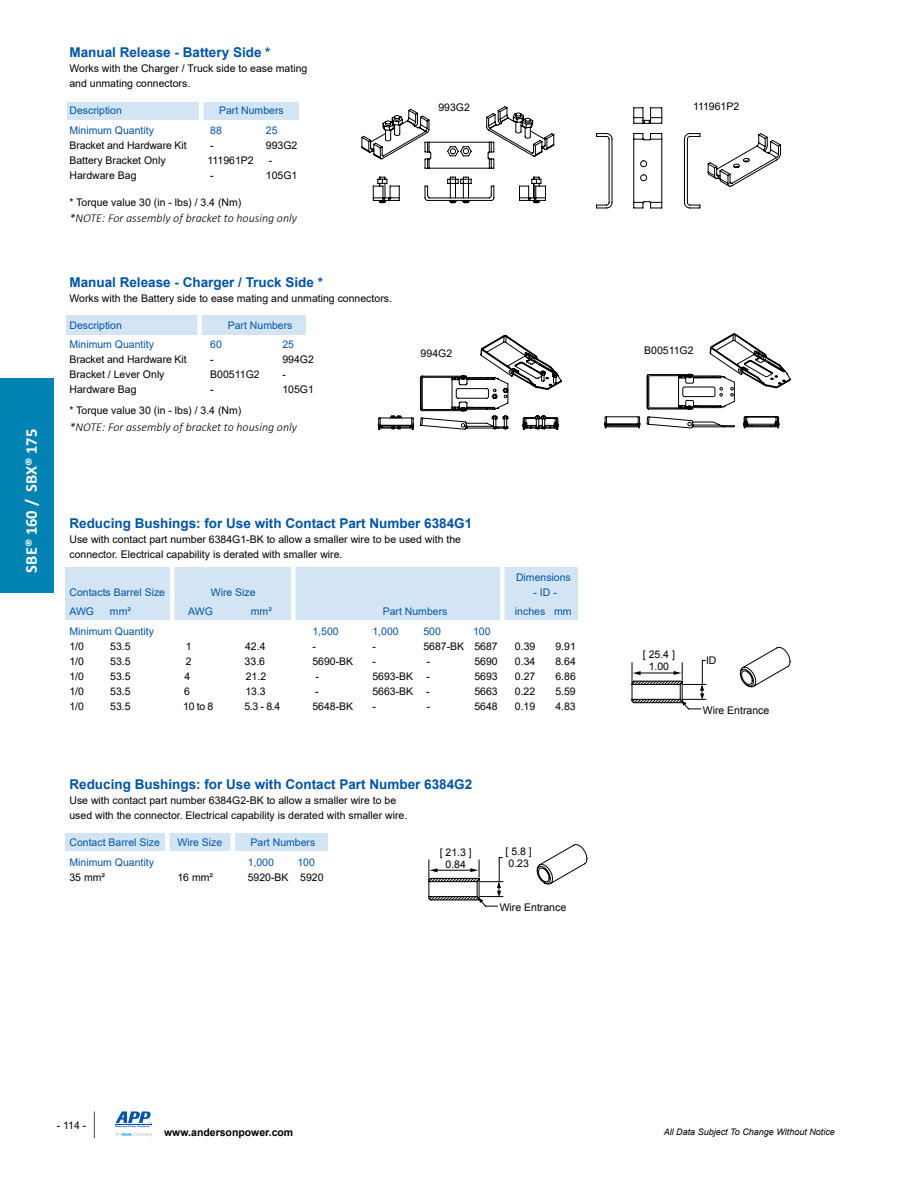
<style>
.page{position:relative;width:918px;height:1188px;background:#fff}
.page>*{position:absolute;margin:0;border:0;box-sizing:border-box;transform-origin:0 0}
.t1{font:700 16.5px "Calibri";color:#fff}
.t2{font:700 13.5px "Arial";color:#0054a6}
.t3{font:italic 300 12px "Calibri";color:#000}
.t4{font:10.5px/12px "Arial";color:#000}
.t5{font:10.5px "Arial";color:#0054a6}
.t6{font:700 10.5px "Arial";color:#000}
.t7{font:italic 9px "Arial";color:#000}
</style>
<div class="page">
<svg style="left:94px;top:1111px;width:1px;height:27px"></svg>
<svg style="left:115px;top:1133px;width:37px;height:3px"></svg>
<svg style="left:115px;top:1111px;width:37px;height:16px"></svg>
<div style="left:67px;top:102px;width:232px;height:18px;background:#d3e5f5"></div>
<div style="left:199px;top:100px;width:5px;height:24px;background:#fff"></div>
<div style="left:0;top:378px;width:54px;height:215px;background:#0082b3"></div>
<div style="left:65px;top:568px;width:513px;height:52px;background:#d3e5f5"></div>
<div style="left:291px;top:563px;width:5px;height:61px;background:#fff"></div>
<div style="left:170px;top:560px;width:5px;height:66px;background:#fff"></div>
<hr style="left:500px;top:564px;width:4px;height:62px;background:#fff">
<div style="left:65px;top:834px;width:263px;height:17px;background:#d3e5f5"></div>
<div style="left:165px;top:831px;width:5px;height:24px;background:#fff"></div>
<div style="left:66px;top:315px;width:240px;height:19px;background:#d3e5f5"></div>
<div style="left:197px;top:310px;width:5px;height:33px;background:#fff"></div>
<svg style="left:740px;top:647px;width:50px;height:40px"></svg>
<svg style="left:631px;top:660px;width:75px;height:49px"></svg>
<svg style="left:537px;top:844px;width:50px;height:41px"></svg>
<svg style="left:428px;top:857px;width:75px;height:50px"></svg>
<svg style="left:425px;top:177px;width:69px;height:26px"></svg>
<svg style="left:519px;top:177px;width:27px;height:26px"></svg>
<svg style="left:373px;top:177px;width:27px;height:26px"></svg>
<svg style="left:362px;top:106px;width:192px;height:62px"></svg>
<svg style="left:633px;top:108px;width:29px;height:16px"></svg>
<svg style="left:633px;top:133px;width:29px;height:75px"></svg>
<svg style="left:684px;top:133px;width:16px;height:75px"></svg>
<svg style="left:596px;top:133px;width:16px;height:75px"></svg>
<svg style="left:708px;top:133px;width:73px;height:54px"></svg>
<svg style="left:378px;top:416px;width:36px;height:14px"></svg>
<svg style="left:420px;top:335px;width:142px;height:95px"></svg>
<svg style="left:647px;top:416px;width:88px;height:12px"></svg>
<svg style="left:743px;top:416px;width:36px;height:12px"></svg>
<svg style="left:604px;top:416px;width:36px;height:12px"></svg>
<svg style="left:647px;top:333px;width:144px;height:77px"></svg>
<hr style="left:231px;top:831px;width:4px;height:24px;background:#fff">
<h1 class="t1" style="left:25px;top:573px;width:145px;rotate:-90deg">SBE® 160 / SBX® 175</h1>
<p class="t2" style="left:69px;top:47px;width:203px">Manual Release - Battery Side *</p>
<p class="t4" style="left:69px;top:62px;width:239px;line-height:15px">Works with the Charger / Truck side to ease mating and unmating connectors.</p>
<p class="t5" style="left:69px;top:106px;width:54px">Description</p>
<p class="t5" style="left:219px;top:106px;width:66px">Part Numbers</p>
<p class="t5" style="left:69px;top:126px;width:86px">Minimum Quantity</p>
<p class="t5" style="left:210px;top:126px;width:13px">88</p>
<p class="t5" style="left:266px;top:126px;width:13px">25</p>
<p class="t4" style="left:69px;top:140px;width:119px">Bracket and Hardware Kit</p>
<p class="t4" style="left:210px;top:140px;width:5px">-</p>
<p class="t4" style="left:266px;top:140px;width:33px">993G2</p>
<p class="t4" style="left:69px;top:155px;width:98px">Battery Bracket Only</p>
<p class="t4" style="left:207px;top:155px;width:48px">111961P2</p>
<p class="t4" style="left:269px;top:155px;width:5px">-</p>
<p class="t4" style="left:69px;top:170px;width:69px">Hardware Bag</p>
<p class="t4" style="left:210px;top:170px;width:5px">-</p>
<p class="t4" style="left:266px;top:170px;width:33px">105G1</p>
<p class="t4" style="left:69px;top:197px;width:173px">* Torque value 30 (in - lbs) / 3.4 (Nm)</p>
<p class="t3" style="left:69px;top:211px;width:229px">*NOTE: For assembly of bracket to housing only</p>
<p class="t2" style="left:69px;top:277px;width:255px">Manual Release - Charger / Truck Side *</p>
<p class="t4" style="left:69px;top:293px;width:324px">Works with the Battery side to ease mating and unmating connectors.</p>
<p class="t5" style="left:69px;top:321px;width:54px">Description</p>
<p class="t5" style="left:228px;top:321px;width:66px">Part Numbers</p>
<p class="t5" style="left:69px;top:340px;width:86px">Minimum Quantity</p>
<p class="t5" style="left:210px;top:340px;width:13px">60</p>
<p class="t5" style="left:282px;top:340px;width:13px">25</p>
<p class="t4" style="left:69px;top:354px;width:119px">Bracket and Hardware Kit</p>
<p class="t4" style="left:210px;top:354px;width:5px">-</p>
<p class="t4" style="left:282px;top:354px;width:33px">994G2</p>
<p class="t4" style="left:69px;top:369px;width:97px">Bracket / Lever Only</p>
<p class="t4" style="left:210px;top:369px;width:51px">B00511G2</p>
<p class="t4" style="left:282px;top:369px;width:5px">-</p>
<p class="t4" style="left:69px;top:384px;width:69px">Hardware Bag</p>
<p class="t4" style="left:210px;top:384px;width:5px">-</p>
<p class="t4" style="left:282px;top:384px;width:33px">105G1</p>
<p class="t4" style="left:69px;top:405px;width:173px">* Torque value 30 (in - lbs) / 3.4 (Nm)</p>
<p class="t3" style="left:69px;top:419px;width:229px">*NOTE: For assembly of bracket to housing only</p>
<p class="t4" style="left:438px;top:102px;width:33px">993G2</p>
<p class="t4" style="left:693px;top:101px;width:48px">111961P2</p>
<p class="t4" style="left:421px;top:348px;width:33px">994G2</p>
<p class="t4" style="left:644px;top:345px;width:51px">B00511G2</p>
<p class="t2" style="left:69px;top:514px;width:404px">Reducing Bushings: for Use with Contact Part Number 6384G1</p>
<p class="t4" style="left:69px;top:533px;width:393px;line-height:15px">Use with contact part number 6384G1-BK to allow a smaller wire to be used with the connector. Electrical capability is derated with smaller wire.</p>
<p class="t5" style="left:516px;top:573px;width:56px">Dimensions</p>
<p class="t5" style="left:69px;top:588px;width:97px">Contacts Barrel Size</p>
<p class="t5" style="left:211px;top:588px;width:46px">Wire Size</p>
<p class="t5" style="left:534px;top:588px;width:25px">- ID -</p>
<p class="t5" style="left:69px;top:607px;width:26px">AWG</p>
<p class="t5" style="left:110px;top:607px;width:22px">mm²</p>
<p class="t5" style="left:188px;top:607px;width:26px">AWG</p>
<p class="t5" style="left:251px;top:607px;width:22px">mm²</p>
<p class="t5" style="left:383px;top:607px;width:66px">Part Numbers</p>
<p class="t5" style="left:515px;top:607px;width:58px">inches mm</p>
<p class="t5" style="left:69px;top:627px;width:86px">Minimum Quantity</p>
<p class="t5" style="left:312px;top:627px;width:28px">1,500</p>
<p class="t5" style="left:372px;top:627px;width:28px">1,000</p>
<p class="t5" style="left:423px;top:627px;width:19px">500</p>
<p class="t5" style="left:473px;top:627px;width:19px">100</p>
<p class="t4" style="left:69px;top:641px;width:16px">1/0</p>
<p class="t4" style="left:110px;top:641px;width:22px">53.5</p>
<p class="t4" style="left:186px;top:641px;width:7px">1</p>
<p class="t4" style="left:245px;top:641px;width:22px">42.4</p>
<p class="t4" style="left:312px;top:641px;width:5px">-</p>
<p class="t4" style="left:372px;top:641px;width:5px">-</p>
<p class="t4" style="left:423px;top:641px;width:76px">5687-BK 5687</p>
<p class="t4" style="left:515px;top:641px;width:22px">0.39</p>
<p class="t4" style="left:555px;top:641px;width:22px">9.91</p>
<p class="t4" style="left:69px;top:656px;width:16px">1/0</p>
<p class="t4" style="left:110px;top:656px;width:22px">53.5</p>
<p class="t4" style="left:186px;top:656px;width:7px">2</p>
<p class="t4" style="left:245px;top:656px;width:22px">33.6</p>
<p class="t4" style="left:312px;top:656px;width:42px">5690-BK</p>
<p class="t4" style="left:372px;top:656px;width:5px">-</p>
<p class="t4" style="left:427px;top:656px;width:5px">-</p>
<p class="t4" style="left:474px;top:656px;width:25px">5690</p>
<p class="t4" style="left:515px;top:656px;width:22px">0.34</p>
<p class="t4" style="left:555px;top:656px;width:22px">8.64</p>
<p class="t4" style="left:69px;top:671px;width:16px">1/0</p>
<p class="t4" style="left:110px;top:671px;width:22px">53.5</p>
<p class="t4" style="left:185px;top:671px;width:7px">4</p>
<p class="t4" style="left:246px;top:671px;width:22px">21.2</p>
<p class="t4" style="left:315px;top:671px;width:5px">-</p>
<p class="t4" style="left:372px;top:671px;width:59px">5693-BK -</p>
<p class="t4" style="left:474px;top:671px;width:25px">5693</p>
<p class="t4" style="left:515px;top:671px;width:22px">0.27</p>
<p class="t4" style="left:555px;top:671px;width:22px">6.86</p>
<p class="t4" style="left:69px;top:686px;width:16px">1/0</p>
<p class="t4" style="left:110px;top:686px;width:22px">53.5</p>
<p class="t4" style="left:184px;top:686px;width:7px">6</p>
<p class="t4" style="left:245px;top:686px;width:22px">13.3</p>
<p class="t4" style="left:315px;top:686px;width:5px">-</p>
<p class="t4" style="left:372px;top:686px;width:59px">5663-BK -</p>
<p class="t4" style="left:474px;top:686px;width:25px">5663</p>
<p class="t4" style="left:515px;top:686px;width:22px">0.22</p>
<p class="t4" style="left:555px;top:686px;width:22px">5.59</p>
<p class="t4" style="left:69px;top:701px;width:16px">1/0</p>
<p class="t4" style="left:110px;top:701px;width:22px">53.5</p>
<p class="t4" style="left:183px;top:701px;width:32px">10 to 8</p>
<p class="t4" style="left:244px;top:701px;width:38px">5.3 - 8.4</p>
<p class="t4" style="left:312px;top:701px;width:42px">5648-BK</p>
<p class="t4" style="left:372px;top:701px;width:5px">-</p>
<p class="t4" style="left:427px;top:701px;width:5px">-</p>
<p class="t4" style="left:474px;top:701px;width:25px">5648</p>
<p class="t4" style="left:515px;top:701px;width:22px">0.19</p>
<p class="t4" style="left:555px;top:701px;width:22px">4.83</p>
<p class="t2" style="left:69px;top:775px;width:404px">Reducing Bushings: for Use with Contact Part Number 6384G2</p>
<p class="t4" style="left:69px;top:794px;width:339px;line-height:15px">Use with contact part number 6384G2-BK to allow a smaller wire to be used with the connector. Electrical capability is derated with smaller wire.</p>
<p class="t5" style="left:69px;top:838px;width:92px">Contact Barrel Size</p>
<p class="t5" style="left:177px;top:838px;width:46px">Wire Size</p>
<p class="t5" style="left:251px;top:838px;width:66px">Part Numbers</p>
<p class="t5" style="left:69px;top:858px;width:86px">Minimum Quantity</p>
<p class="t5" style="left:248px;top:858px;width:28px">1,000</p>
<p class="t5" style="left:297px;top:858px;width:19px">100</p>
<p class="t4" style="left:69px;top:872px;width:37px">35 mm²</p>
<p class="t4" style="left:177px;top:872px;width:37px">16 mm²</p>
<p class="t4" style="left:248px;top:872px;width:77px">5920-BK 5920</p>
<p class="t4" style="left:440px;top:847px;width:34px;text-align:center">[ 21.3 ]<br>0.84</p>
<p class="t4" style="left:506px;top:847px;width:28px">[ 5.8 ]<br>0.23</p>
<p class="t4" style="left:500px;top:902px;width:68px">Wire Entrance</p>
<p class="t4" style="left:643px;top:650px;width:34px;text-align:center">[ 25.4 ]<br>1.00</p>
<p class="t4" style="left:706px;top:655px;width:12px">ID</p>
<p class="t4" style="left:703px;top:705px;width:68px">Wire Entrance</p>
<p class="t4" style="left:57px;top:1121px;width:31px">- 114 -</p>
<p class="t6" style="left:164px;top:1129px;width:131px">www.andersonpower.com</p>
<p class="t7" style="left:664px;top:1128px;width:173px">All Data Subject To Change Without Notice</p>
</div>
